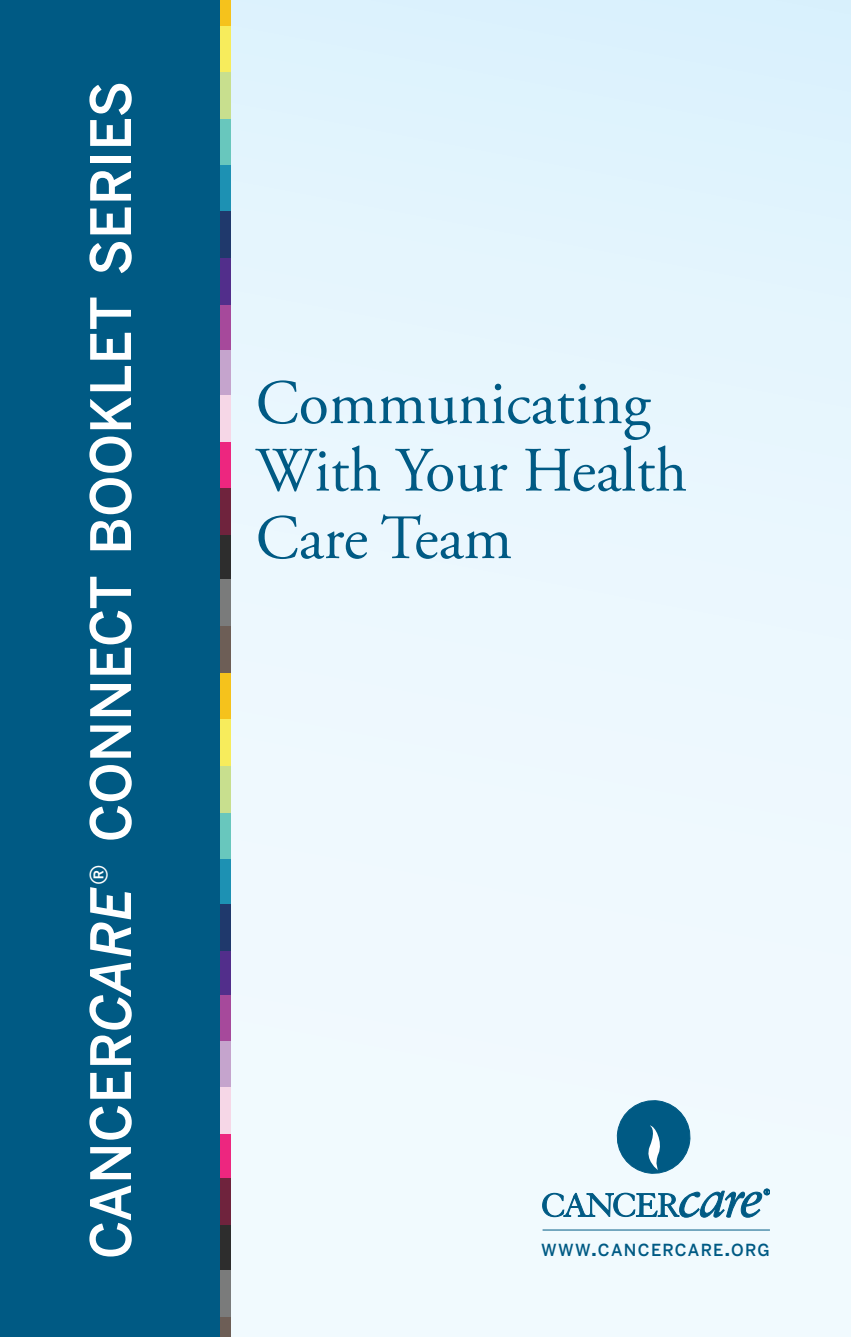
<style>
.page{position:relative;width:851px;height:1337px;background:#fff}
.page>*{position:absolute;margin:0;border:0;box-sizing:border-box;transform-origin:0 0}
.t1{font:63px/67.5px "Adobe Garamond Pro";color:#005a84}
.t2{font:500 55.12px "Benton Sans";letter-spacing:.005em;color:#fff}
.t3{font:500 23.62px "Benton Sans";color:#fff}
.t4{font:500 16.43px "Benton Sans";letter-spacing:.08em;color:#005a84}
.s1{font-style:italic}
.s2{font-size:23.62px}
</style>
<div class="page">
<div style="left:0;top:0;width:850px;height:1336px;background:linear-gradient(to bottom,#e0f3fd,#f5fbfe)"></div>
<div style="left:0;top:0;width:222px;height:1336px;background:#005a84"></div>
<div style="left:220px;top:994px;width:11px;height:47px;background:#a6499b"></div>
<div style="left:220px;top:1041px;width:11px;height:46px;background:#c5a4cd"></div>
<div style="left:220px;top:950px;width:11px;height:45px;background:#522e8b"></div>
<div style="left:220px;top:1317px;width:11px;height:19px;background:#6d5e56"></div>
<div style="left:220px;top:1223px;width:11px;height:47px;background:#2d2d2d"></div>
<div style="left:220px;top:1270px;width:11px;height:47px;background:#7a7b7b"></div>
<div style="left:220px;top:1131px;width:11px;height:47px;background:#ed267f"></div>
<div style="left:220px;top:1178px;width:11px;height:46px;background:#6f233d"></div>
<div style="left:220px;top:1087px;width:11px;height:46px;background:#f6d7e7"></div>
<div style="left:220px;top:303px;width:11px;height:47px;background:#a6499b"></div>
<div style="left:220px;top:350px;width:11px;height:46px;background:#c5a4cd"></div>
<div style="left:220px;top:857px;width:11px;height:47px;background:#1d91b3"></div>
<div style="left:220px;top:258px;width:11px;height:46px;background:#522e8b"></div>
<div style="left:220px;top:812px;width:11px;height:46px;background:#68c7bd"></div>
<div style="left:220px;top:904px;width:11px;height:47px;background:#1f396c"></div>
<div style="left:220px;top:672px;width:11px;height:47px;background:#f5c21c"></div>
<div style="left:220px;top:719px;width:11px;height:47px;background:#f7ec5c"></div>
<div style="left:220px;top:626px;width:11px;height:47px;background:#6d5e56"></div>
<div style="left:220px;top:533px;width:11px;height:46px;background:#2d2d2d"></div>
<div style="left:220px;top:579px;width:11px;height:47px;background:#7a7b7b"></div>
<div style="left:220px;top:441px;width:11px;height:47px;background:#ed267f"></div>
<div style="left:220px;top:488px;width:11px;height:47px;background:#6f233d"></div>
<div style="left:220px;top:395px;width:11px;height:46px;background:#f6d7e7"></div>
<div style="left:220px;top:165px;width:11px;height:46px;background:#1d91b3"></div>
<div style="left:220px;top:119px;width:11px;height:46px;background:#68c7bd"></div>
<div style="left:220px;top:211px;width:11px;height:47px;background:#1f396c"></div>
<div style="left:220px;top:0;width:11px;height:26px;background:#f5c21c"></div>
<div style="left:220px;top:26px;width:11px;height:47px;background:#f7ec5c"></div>
<div style="left:220px;top:766px;width:11px;height:46px;background:#c8df8e"></div>
<div style="left:220px;top:72px;width:11px;height:47px;background:#c8df8e"></div>
<svg style="left:614px;top:1100px;width:78px;height:75px"></svg>
<svg style="left:542px;top:1188px;width:227px;height:29px"></svg>
<hr style="left:542px;top:1229px;width:228px;height:1px;background:#005a84">
<p class="t2" style="left:78px;top:842px;width:762px;rotate:-90deg">CONNECT BOOKLET SERIES</p>
<p class="t3" style="left:85px;top:884px;width:22px;rotate:-90deg">®</p>
<p class="t2" style="left:78px;top:1259px;width:373px;rotate:-90deg">CANCER<span class="s1">CARE</span></p>
<p class="t1" style="left:256px;top:371px;width:433px">Communicating<br>With Your Health<br>Care Team</p>
<p class="t4" style="left:541px;top:1240px;width:230px">WWW<span class="s2">.</span>CANCERCARE<span class="s2">.</span>ORG</p>
</div>
